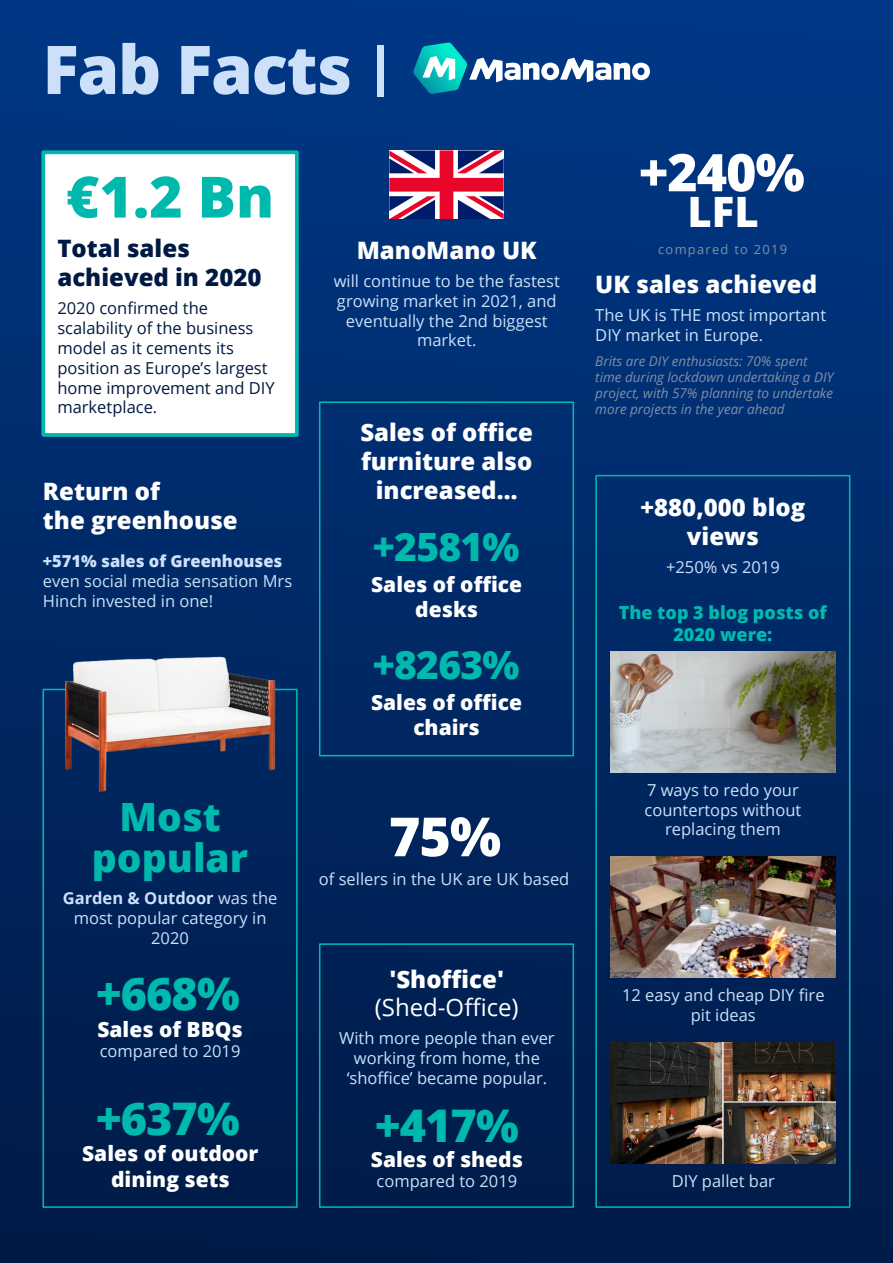
<style>
.page{position:relative;width:893px;height:1263px;background:#fff}
.page>*{position:absolute;margin:0;border:0;box-sizing:border-box;transform-origin:0 0}
.t1{font:800 67.35px "Open Sans";letter-spacing:-.02em;color:#cce1f9}
.t2{font:800 57px "Open Sans";color:#00b9ad}
.t3{font:800 54px "Open Sans";color:#fff}
.t4{font:800 51.9px "Open Sans";color:#fff}
.t5{font:800 45px "Open Sans";letter-spacing:-.02em;color:#00b9ad}
.t6{font:800 41.85px "Open Sans";color:#fff}
.t7{font:800 39px/40.5px "Open Sans";color:#00b9ad;text-align:center}
.t8{font:800 24px/28.8px "Open Sans";color:#fff;text-align:center}
.t9{font:800 24px/28.8px "Open Sans";color:#001943}
.t10{font:24px "Open Sans";color:#fff}
.t11{font:800 21px/25.2px "Open Sans";color:#fff;text-align:center}
.t12{font:800 18px/21.6px "Open Sans";color:#00b9ad;text-align:center}
.t13{font:16.5px/19.8px "Open Sans";color:#cce1f9;text-align:center}
.t14{font:16.5px/19.8px "Open Sans";color:#001943}
.t15{font:800 16.5px "Open Sans";color:#cce1f9}
.t16{font:italic 13.5px/16.2px "Open Sans";color:#8190a4}
.t17{font:12.9px "Open Sans";letter-spacing:.1em;color:#8190a4}
.s1{font-size:52.5px}
.s2{font-weight:700}
</style>
<div class="page">
<div style="left:0;top:0;width:893px;height:1263px;background:linear-gradient(to bottom,#003887,#001b46)"></div>
<div style="left:42px;top:689px;width:256px;height:519px;border:2px solid #00b9ad"></div>
<img style="left:65px;top:618px;width:211px;height:211px">
<div style="left:41px;top:150px;width:258px;height:287px;background:#fff;border:4px solid #00b9ad"></div>
<img style="left:611px;top:651px;width:224px;height:121px">
<img style="left:611px;top:857px;width:225px;height:121px">
<img style="left:611px;top:1042px;width:225px;height:121px">
<div style="left:319px;top:401px;width:255px;height:355px;border:2px solid #00b9ad"></div>
<div style="left:319px;top:943px;width:255px;height:265px;border:2px solid #00b9ad"></div>
<div style="left:595px;top:475px;width:255px;height:733px;border:2px solid #00b9ad"></div>
<svg style="left:413px;top:43px;width:237px;height:51px"></svg>
<svg style="left:389px;top:150px;width:115px;height:69px"></svg>
<h1 class="t1" style="left:43px;top:18px;width:353px">Fab Facts <span class="s1">|</span></h1>
<h2 class="t2" style="left:66px;top:153px;width:210px">€1.2 Bn</h2>
<h3 class="t9" style="left:57px;top:233px;width:206px">Total sales achieved in 2020</h3>
<p class="t14" style="left:57px;top:298px;width:219px">2020 confirmed the scalability of the business model as it cements its position as Europe’s largest home improvement and DIY marketplace.</p>
<h3 class="t8" style="left:43px;top:475px;width:196px;text-align:left">Return of<br>the greenhouse</h3>
<p class="t15" style="left:43px;top:549px;width:241px">+571% sales of Greenhouses</p>
<p class="t13" style="left:43px;top:571px;width:251px;text-align:left">even social media sensation Mrs<br>Hinch invested in one!</p>
<h3 class="t7" style="left:92px;top:795px;width:158px">Most popular</h3>
<p class="t13" style="left:63px;top:888px;width:216px"><span class="s2">Garden &amp; Outdoor</span> was the most popular category in<br>2020</p>
<h3 class="t5" style="left:96px;top:959px;width:145px">+668%</h3>
<p class="t11" style="left:97px;top:1015px;width:147px">Sales of BBQs</p>
<p class="t13" style="left:100px;top:1040px;width:142px">compared to 2019</p>
<h3 class="t5" style="left:96px;top:1084px;width:145px">+637%</h3>
<p class="t11" style="left:82px;top:1140px;width:178px">Sales of outdoor dining sets</p>
<h3 class="t8" style="left:357px;top:234px;width:181px">ManoMano UK</h3>
<p class="t13" style="left:334px;top:271px;width:228px">will continue to be the fastest growing market in 2021, and eventually the 2nd biggest market.</p>
<h3 class="t8" style="left:360px;top:417px;width:174px">Sales of office furniture also increased…</h3>
<h3 class="t7" style="left:373px;top:525px;width:148px">+2581%</h3>
<p class="t11" style="left:371px;top:571px;width:152px">Sales of office desks</p>
<h3 class="t7" style="left:373px;top:642px;width:148px">+8263%</h3>
<p class="t11" style="left:371px;top:689px;width:152px">Sales of office chairs</p>
<h3 class="t3" style="left:389px;top:795px;width:114px">75%</h3>
<p class="t13" style="left:319px;top:868px;width:252px">of sellers in the UK are UK based</p>
<h3 class="t8" style="left:389px;top:963px;width:116px">'Shoffice'</h3>
<h3 class="t10" style="left:375px;top:991px;width:145px">(Shed-Office)</h3>
<p class="t13" style="left:339px;top:1028px;width:217px">With more people than ever working from home, the ‘shoffice’ became popular.</p>
<h3 class="t5" style="left:375px;top:1091px;width:145px">+417%</h3>
<p class="t11" style="left:371px;top:1145px;width:154px">Sales of sheds</p>
<p class="t13" style="left:377px;top:1170px;width:142px">compared to 2019</p>
<h3 class="t4" style="left:639px;top:133px;width:167px">+240%</h3>
<h3 class="t6" style="left:687px;top:180px;width:73px">LFL</h3>
<p class="t17" style="left:658px;top:240px;width:130px">compared to 2019</p>
<h3 class="t8" style="left:595px;top:269px;width:223px">UK sales achieved</h3>
<p class="t13" style="left:595px;top:305px;width:232px;text-align:left">The UK is THE most important<br>DIY market in Europe.</p>
<p class="t16" style="left:595px;top:352px;width:240px">Brits are DIY enthusiasts: 70% spent time during lockdown undertaking a DIY project, with 57% planning to undertake more projects in the year ahead</p>
<h3 class="t8" style="left:641px;top:492px;width:166px">+880,000 blog views</h3>
<p class="t13" style="left:666px;top:557px;width:115px">+250% vs 2019</p>
<p class="t12" style="left:619px;top:601px;width:210px">The top 3 blog posts of<br>2020 were:</p>
<p class="t13" style="left:644px;top:779px;width:158px">7 ways to redo your countertops without replacing them</p>
<p class="t13" style="left:622px;top:985px;width:204px">12 easy and cheap DIY fire pit ideas</p>
<p class="t13" style="left:672px;top:1170px;width:105px">DIY pallet bar</p>
</div>
